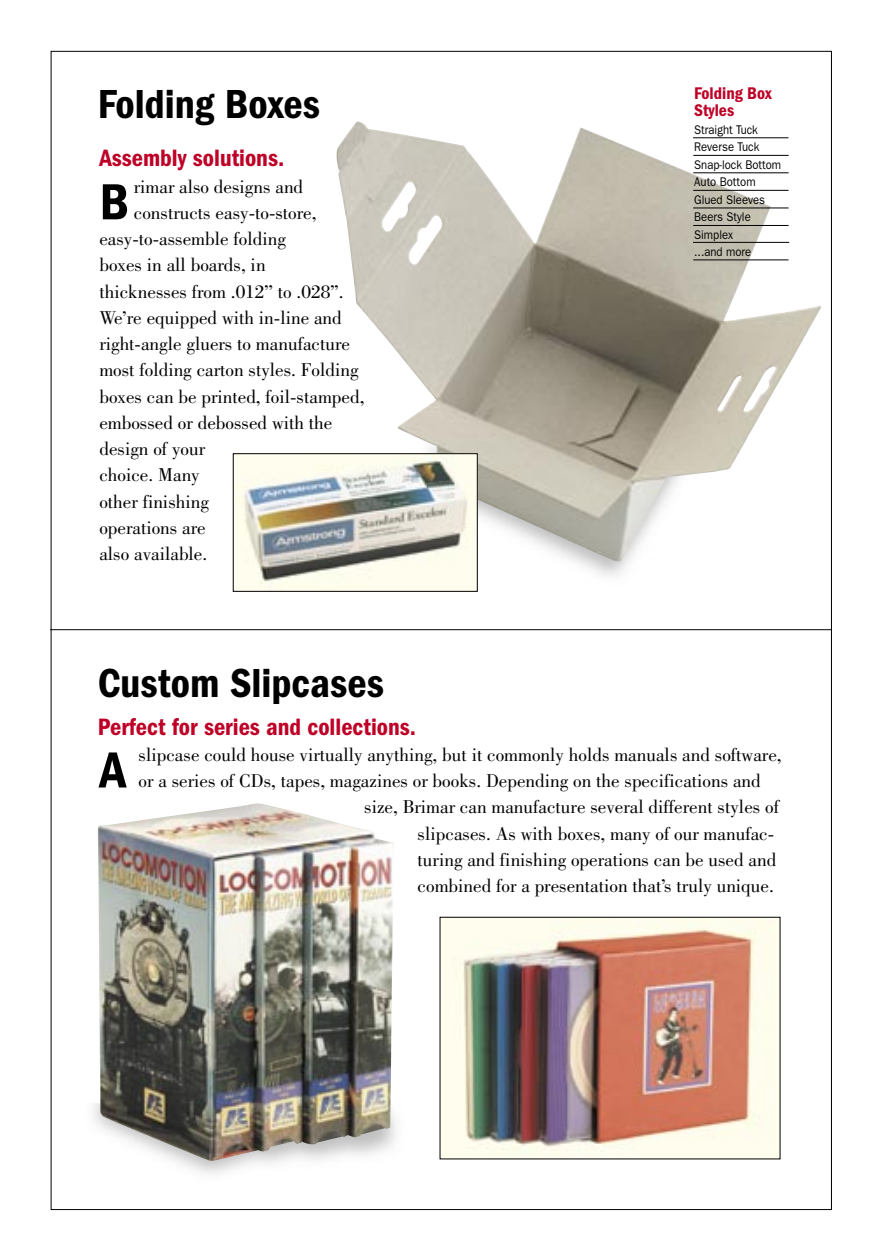
<style>
.page{position:relative;width:882px;height:1260px;background:#fff}
.page>*{position:absolute;margin:0;border:0;box-sizing:border-box;transform-origin:0 0}
.t1{font:600 condensed 52.5px "Franklin Gothic LT";color:#000}
.frank_page_head{font:600 condensed 42px "Franklin Gothic LT";color:#000}
.frank_red_subhead{font:600 condensed 24.5px "Franklin Gothic LT";color:#be0027}
.bodoni_catergory_body{font:19.25px/26.2px "Bodoni";color:#000}
.cap_head_frank{font:600 condensed 17.5px "Franklin Gothic LT";color:#be0027}
.Frank_caption{font:12.6px "Franklin Gothic LT";color:#000;scale:.9 1}
</style>
<div class="page">
<img style="left:337px;top:121px;width:484px;height:441px">
<hr style="left:50px;top:629px;width:781px;height:1px;background:#000">
<hr style="left:693px;top:155px;width:96px;height:1px;background:#000">
<hr style="left:693px;top:137px;width:95px;height:1px;background:#000">
<hr style="left:693px;top:172px;width:96px;height:1px;background:#000">
<hr style="left:693px;top:190px;width:96px;height:1px;background:#000">
<hr style="left:693px;top:208px;width:96px;height:1px;background:#000">
<hr style="left:693px;top:225px;width:96px;height:1px;background:#000">
<hr style="left:693px;top:242px;width:96px;height:1px;background:#000">
<hr style="left:693px;top:259px;width:96px;height:1px;background:#000">
<img style="left:442px;top:919px;width:336px;height:238px">
<img style="left:235px;top:455px;width:241px;height:135px">
<div style="left:233px;top:453px;width:245px;height:139px;border:1px solid #000"></div>
<img style="left:98px;top:803px;width:296px;height:358px">
<p class="frank_page_head" style="left:98px;top:80px;width:224px">Folding Boxes</p>
<p class="frank_red_subhead" style="left:99px;top:144px;width:186px">Assembly solutions.</p>
<p class="bodoni_catergory_body" style="left:134px;top:173px;width:171px">rimar also designs and</p>
<p class="bodoni_catergory_body" style="left:134px;top:200px;width:184px">constructs easy-to-store,</p>
<p class="bodoni_catergory_body" style="left:99px;top:226px;width:188px">easy-to-assemble folding</p>
<p class="bodoni_catergory_body" style="left:99px;top:252px;width:168px">boxes in all boards, in</p>
<p class="bodoni_catergory_body" style="left:99px;top:278px;width:246px">thicknesses from .012’’ to .028’’.</p>
<p class="bodoni_catergory_body" style="left:99px;top:305px;width:244px">We’re equipped with in-line and</p>
<p class="bodoni_catergory_body" style="left:99px;top:331px;width:252px">right-angle gluers to manufacture</p>
<p class="bodoni_catergory_body" style="left:99px;top:357px;width:267px">most folding carton styles. Folding boxes can be printed, foil-stamped, embossed or debossed with the</p>
<p class="bodoni_catergory_body" style="left:99px;top:436px;width:107px">design of your choice. Many</p>
<p class="bodoni_catergory_body" style="left:99px;top:488px;width:111px">other finishing operations are</p>
<p class="bodoni_catergory_body" style="left:99px;top:541px;width:109px">also available.</p>
<p class="t1" style="left:100px;top:172px;width:31px">B</p>
<p class="frank_page_head" style="left:98px;top:659px;width:288px">Custom Slipcases</p>
<p class="cap_head_frank" style="left:694px;top:83px;width:79px">Folding Box</p>
<p class="cap_head_frank" style="left:694px;top:101px;width:41px">Styles</p>
<p class="Frank_caption" style="left:694px;top:122px;width:72px">Straight Tuck</p>
<p class="Frank_caption" style="left:694px;top:140px;width:74px">Reverse Tuck</p>
<p class="Frank_caption" style="left:694px;top:157px;width:98px">Snap-lock Bottom</p>
<p class="Frank_caption" style="left:694px;top:175px;width:70px">Auto Bottom</p>
<p class="Frank_caption" style="left:694px;top:192px;width:80px">Glued Sleeves</p>
<p class="Frank_caption" style="left:694px;top:210px;width:64px">Beers Style</p>
<p class="Frank_caption" style="left:694px;top:227px;width:45px">Simplex</p>
<p class="Frank_caption" style="left:694px;top:245px;width:65px">...and more</p>
<p class="frank_red_subhead" style="left:98px;top:712px;width:320px">Perfect for series and collections.</p>
<p class="bodoni_catergory_body" style="left:139px;top:741px;width:645px">slipcase could house virtually anything, but it commonly holds manuals and software,</p>
<p class="bodoni_catergory_body" style="left:139px;top:768px;width:624px">or a series of CDs, tapes, magazines or books. Depending on the specifications and</p>
<p class="bodoni_catergory_body" style="left:364px;top:794px;width:416px">size, Brimar can manufacture several different styles of</p>
<p class="bodoni_catergory_body" style="left:418px;top:820px;width:358px">slipcases. As with boxes, many of our manufac-</p>
<p class="bodoni_catergory_body" style="left:418px;top:846px;width:360px">turing and finishing operations can be used and</p>
<p class="bodoni_catergory_body" style="left:418px;top:873px;width:358px">combined for a presentation that’s truly unique.</p>
<p class="t1" style="left:100px;top:740px;width:28px">A</p>
</div>
